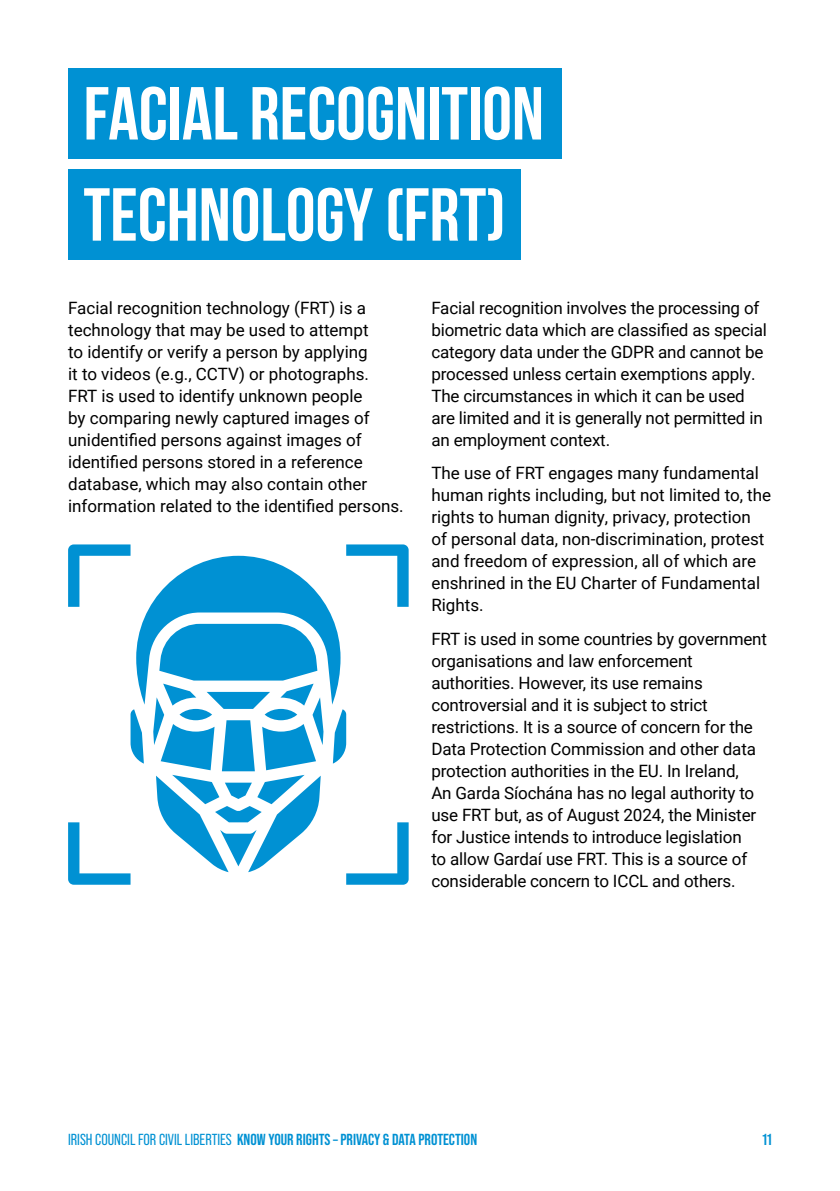
<style>
.page{position:relative;width:840px;height:1191px;background:#fff}
.page>*{position:absolute;margin:0;border:0;box-sizing:border-box;transform-origin:0 0}
.t1{font:700 74.8px/101.2px "Bebas Neue";color:#fff}
.t2{font:17px/22px "Roboto";letter-spacing:-.01em;color:#000}
.t3{font:700 16px "Bebas Neue Pro";color:#0091d3}
.s1{font-weight:400}
</style>
<div class="page">
<div style="left:68px;top:68px;width:493px;height:90px;background:#0091d3"></div>
<div style="left:68px;top:169px;width:452px;height:90px;background:#0091d3"></div>
<svg style="left:68px;top:544px;width:62px;height:63px"></svg>
<svg style="left:346px;top:544px;width:62px;height:63px"></svg>
<svg style="left:346px;top:822px;width:62px;height:62px"></svg>
<svg style="left:68px;top:822px;width:62px;height:62px"></svg>
<svg style="left:130px;top:556px;width:216px;height:316px"></svg>
<h1 class="t1" style="left:83px;top:62px;width:461px">FACIAL RECOGNITION<br>TECHNOLOGY (FRT)</h1>
<p class="t2" style="left:68px;top:296px;width:337px">Facial recognition technology (FRT) is a technology that may be used to attempt<br>to identify or verify a person by applying<br>it to videos (e.g., CCTV) or photographs.<br>FRT is used to identify unknown people<br>by comparing newly captured images of unidentified persons against images of identified persons stored in a reference database, which may also contain other information related to the identified persons.</p>
<p class="t2" style="left:431px;top:296px;width:337px">Facial recognition involves the processing of biometric data which are classified as special category data under the GDPR and cannot be processed unless certain exemptions apply.<br>The circumstances in which it can be used are limited and it is generally not permitted in an employment context.</p>
<p class="t2" style="left:431px;top:462px;width:341px">The use of FRT engages many fundamental human rights including, but not limited to, the rights to human dignity, privacy, protection<br>of personal data, non-discrimination, protest and freedom of expression, all of which are enshrined in the EU Charter of Fundamental Rights.</p>
<p class="t2" style="left:431px;top:627px;width:337px">FRT is used in some countries by government organisations and law enforcement authorities. However, its use remains controversial and it is subject to strict restrictions. It is a source of concern for the Data Protection Commission and other data protection authorities in the EU. In Ireland,<br>An Garda Síochána has no legal authority to use FRT but, as of August 2024, the Minister for Justice intends to introduce legislation<br>to allow Gardaí use FRT. This is a source of considerable concern to ICCL and others.</p>
<p class="t3" style="left:68px;top:1129px;width:410px"><span class="s1">IRISH COUNCIL FOR CIVIL LIBERTIES</span> KNOW YOUR RIGHTS – PRIVACY &amp; DATA PROTECTION</p>
<p class="t3" style="left:762px;top:1129px;width:11px">11</p>
</div>
